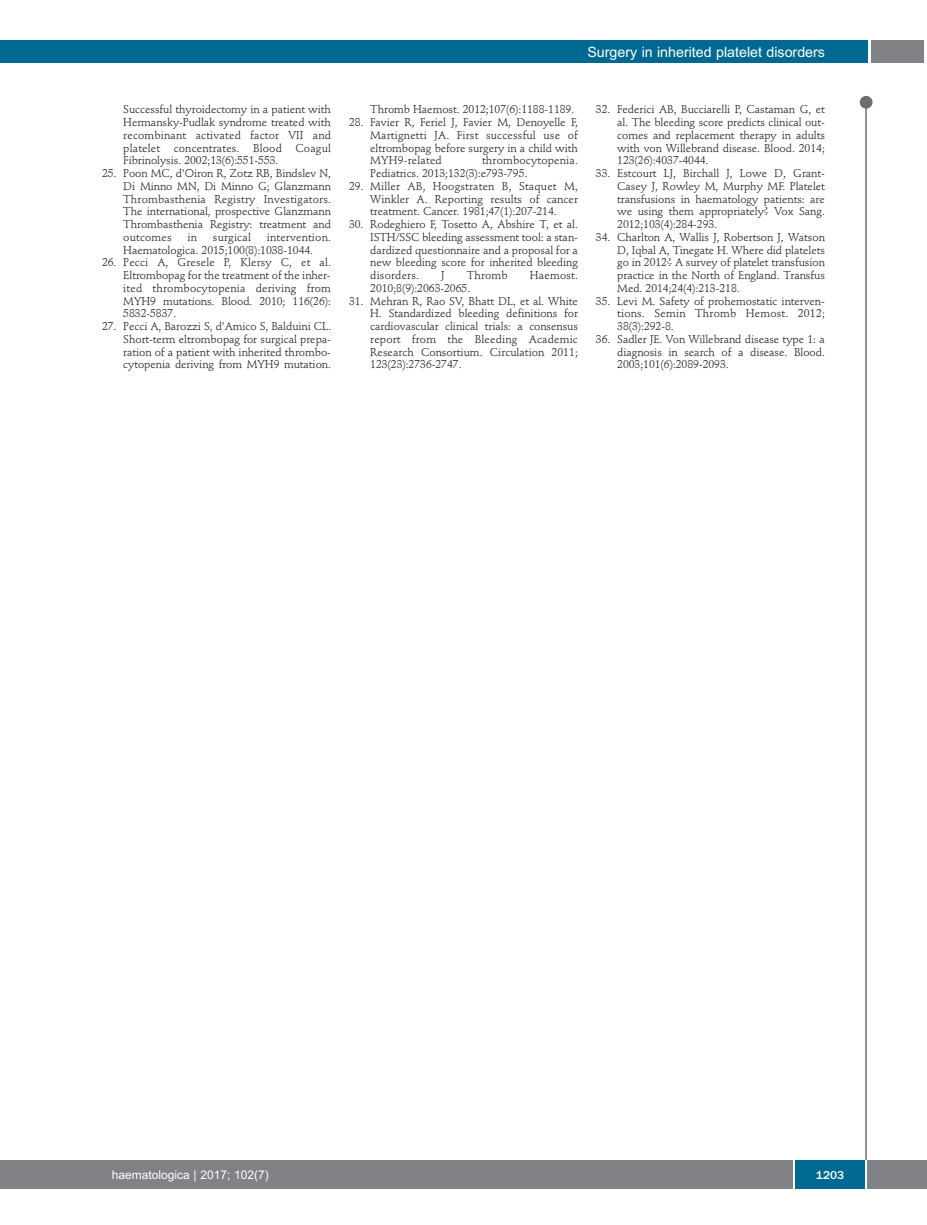
<style>
.page{position:relative;width:927px;height:1225px;background:#fff}
.page>*{position:absolute;margin:0;border:0;box-sizing:border-box;transform-origin:0 0}
.t1{font:14.25px "Arial";color:#fff}
.t2{font:12px "Arial";color:#fff}
.t3{font:500 12px "Franklin Gothic";color:#fff}
.t4{font:11.25px/12.8px "Stempel Schneidler";letter-spacing:-.005em;color:#231f20;text-align:justify}
.t5{font:11.25px "Stempel Schneidler";letter-spacing:.015em;color:#231f20}
</style>
<div class="page">
<div style="left:860px;top:96px;width:12px;height:13px;background:#6c6d70;border-radius:50%"></div>
<hr style="left:865px;top:98px;width:2px;height:1062px;background:#6c6d70">
<div style="left:871px;top:40px;width:52px;height:22px;background:#808285"></div>
<div style="left:18px;top:40px;width:849px;height:22px;background:#006991"></div>
<div style="left:17px;top:1160px;width:910px;height:28px;background:#808285"></div>
<div style="left:795px;top:1160px;width:70px;height:28px;background:#006991"></div>
<hr style="left:793px;top:1160px;width:2px;height:28px;background:#fff">
<hr style="left:865px;top:1160px;width:2px;height:28px;background:#fff">
<div style="left:0;top:40px;width:19px;height:22px;background:#006991"></div>
<div style="left:0;top:1160px;width:18px;height:28px;background:#808285"></div>
<p class="t4" style="left:123px;top:104px;width:209px">Successful thyroidectomy in a patient with Hermansky-Pudlak syndrome treated with recombinant activated factor VII and platelet concentrates. Blood Coagul Fibrinolysis. 2002;13(6):551-553.</p>
<p class="t4" style="left:123px;top:168px;width:209px;text-indent:-21px">25. Poon MC, d'Oiron R, Zotz RB, Bindslev N, Di Minno MN, Di Minno G; Glanzmann Thrombasthenia Registry Investigators.<br>The international, prospective Glanzmann Thrombasthenia Registry: treatment and outcomes</p>
<p class="t4" style="left:188px;top:232px;width:11px">in</p>
<p class="t5" style="left:213px;top:232px;width:40px">surgical</p>
<p class="t4" style="left:123px;top:232px;width:209px;text-indent:143px">intervention.<br>Haematologica. 2015;100(8):1038-1044.</p>
<p class="t4" style="left:123px;top:257px;width:209px;text-indent:-21px">26. Pecci A, Gresele P, Klersy C, et al.<br>Eltrombopag for the treatment of the inher&shy;ited thrombocytopenia deriving from MYH9 mutations. Blood. 2010; 116(26):<br>5832-5837.</p>
<p class="t4" style="left:123px;top:321px;width:209px;text-indent:-21px">27. Pecci A, Barozzi S, d'Amico S, Balduini CL.<br>Short-term eltrombopag for surgical prepa&shy;ration of a patient with inherited thrombo&shy;cytopenia deriving from MYH9 mutation.</p>
<p class="t1" style="left:587px;top:44px;width:239px">Surgery in inherited platelet disorders</p>
<p class="t4" style="left:370px;top:104px;width:206px">Thromb Haemost. 2012;107(6):1188-1189.</p>
<p class="t4" style="left:370px;top:117px;width:209px;text-indent:-21px">28. Favier R, Feriel J, Favier M, Denoyelle F, Martignetti JA. First successful use of eltrombopag before surgery in a child with MYH9-related</p>
<p class="t4" style="left:370px;top:155px;width:209px;text-indent:112px">thrombocytopenia.<br>Pediatrics. 2013;132(3):e793-795.</p>
<p class="t4" style="left:370px;top:181px;width:209px;text-indent:-21px">29. Miller AB, Hoogstraten B, Staquet M, Winkler A. Reporting results of cancer treatment. Cancer. 1981;47(1):207-214.</p>
<p class="t4" style="left:370px;top:219px;width:209px;text-indent:-21px">30. Rodeghiero F, Tosetto A, Abshire T, et al.<br>ISTH/SSC bleeding assessment tool: a stan&shy;dardized questionnaire and a proposal for a new bleeding score for inherited bleeding disorders.</p>
<p class="t4" style="left:441px;top:270px;width:5px">J</p>
<p class="t4" style="left:467px;top:270px;width:43px">Thromb</p>
<p class="t5" style="left:530px;top:271px;width:49px">Haemost.</p>
<p class="t4" style="left:370px;top:283px;width:101px">2010;8(9):2063-2065.</p>
<p class="t4" style="left:370px;top:295px;width:209px;text-indent:-21px">31. Mehran R, Rao SV, Bhatt DL, et al. White H. Standardized bleeding definitions for cardiovascular clinical trials: a consensus report from the Bleeding Academic Research Consortium. Circulation 2011; 123(23):2736-2747.</p>
<p class="t4" style="left:617px;top:104px;width:209px;text-indent:-21px">32. Federici AB, Bucciarelli P, Castaman G, et al. The bleeding score predicts clinical out&shy;comes and replacement therapy in adults with von Willebrand disease. Blood. 2014; 123(26):4037-4044.</p>
<p class="t4" style="left:617px;top:168px;width:209px;text-indent:-21px">33. Estcourt LJ, Birchall J, Lowe D, Grant-Casey J, Rowley M, Murphy MF. Platelet transfusions in haematology patients: are we using them appropriately? Vox Sang.<br>2012;103(4):284-293.</p>
<p class="t4" style="left:617px;top:232px;width:209px;text-indent:-21px">34. Charlton A, Wallis J, Robertson J, Watson D, Iqbal A, Tinegate H. Where did platelets go in 2012? A survey of platelet transfusion practice in the North of England. Transfus Med. 2014;24(4):213-218.</p>
<p class="t4" style="left:617px;top:295px;width:209px;text-indent:-21px">35. Levi M. Safety of prohemostatic interven&shy;tions. Semin Thromb Hemost. 2012; 38(3):292-8.</p>
<p class="t4" style="left:617px;top:334px;width:209px;text-indent:-21px">36. Sadler JE. Von Willebrand disease type 1: a diagnosis in search of a disease. Blood.<br>2003;101(6):2089-2093.</p>
<p class="t2" style="left:112px;top:1167px;width:158px">haematologica | 2017; 102(7)</p>
<p class="t3" style="left:816px;top:1167px;width:30px">1203</p>
</div>
